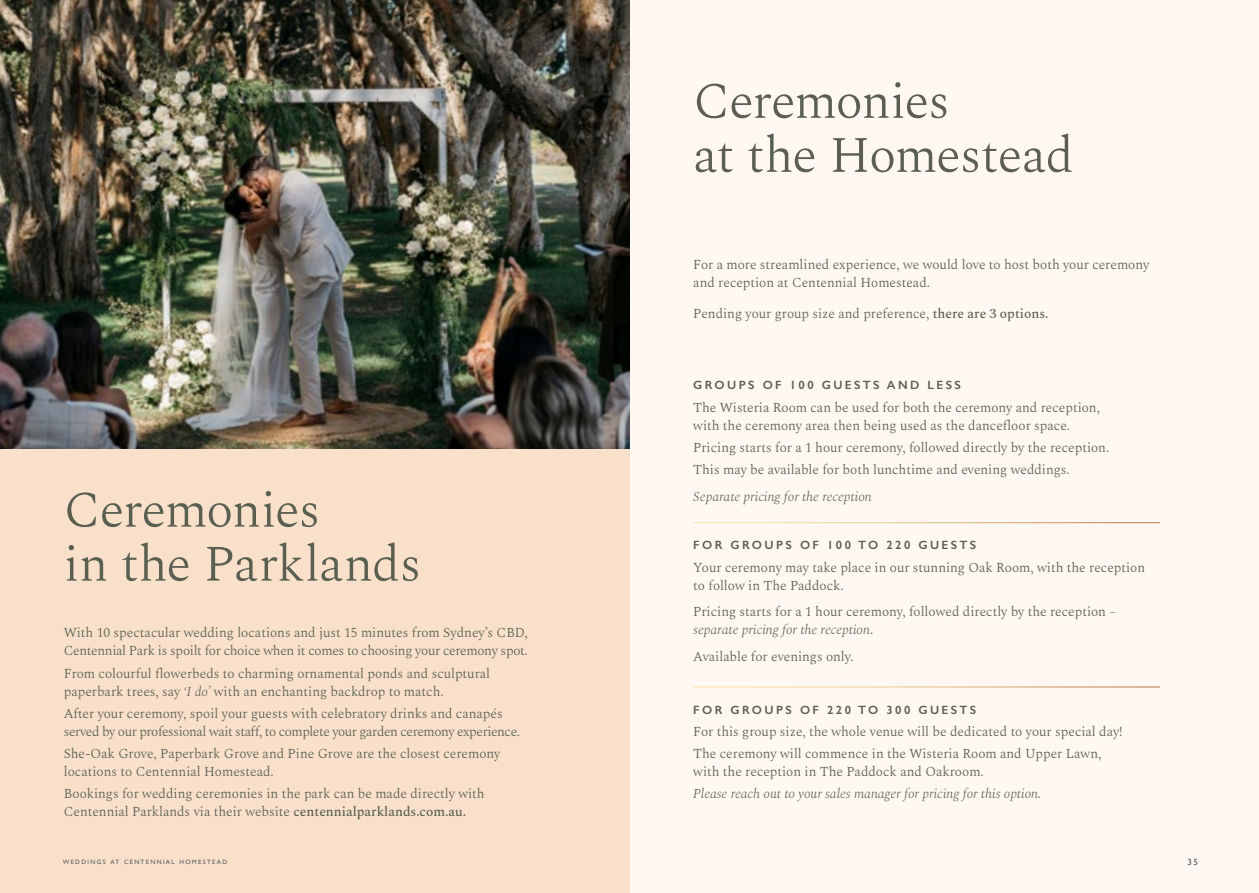
<style>
.page{position:relative;width:1259px;height:893px;background:#fef7f2}
.page>*{position:absolute;margin:0;border:0;box-sizing:border-box;transform-origin:0 0}
.t1{font:300 51px/54px "Spectral";letter-spacing:-.02em;color:#5b5f51}
.t2{font:300 13.5px/18px "Spectral";color:#5b5f51}
.t3{font:300 13.5px/18px "Spectral";letter-spacing:-.025em;color:#5b5f51}
.t4{font:italic 300 13.5px "Spectral";color:#5b5f51}
.t5{font:600 12px "Gill Sans";letter-spacing:.2em;color:#5b5f51}
.t6{font:9px "Gill Sans";color:#57585a}
.t7{font:6.3px "Gill Sans";letter-spacing:.22em;color:#57585a}
.s1{font-style:italic}
.s2{font-weight:500}
</style>
<div class="page">
<div style="left:0;top:449px;width:629px;height:444px;background:#f8e0cb"></div>
<img style="left:0;top:0;width:629px;height:449px">
<hr style="left:693px;top:522px;width:466px;height:1px;background:#fff">
<hr style="left:693px;top:687px;width:466px;height:1px;background:#fff">
<h1 class="t1" style="left:693px;top:70px;width:382px">Ceremonies<br>at the Homestead</h1>
<h1 class="t1" style="left:64px;top:479px;width:359px">Ceremonies<br>in the Parklands</h1>
<p class="t2" style="left:64px;top:623px;width:465px">With 10 spectacular wedding locations and just 15 minutes from Sydney’s CBD,<br>Centennial Park is spoilt for choice when it comes to choosing your ceremony spot.</p>
<p class="t2" style="left:64px;top:663px;width:428px">From colourful flowerbeds to charming ornamental ponds and sculptural paperbark trees, say <span class="s1">‘I do’</span> with an enchanting backdrop to match.</p>
<p class="t3" style="left:64px;top:703px;width:457px">After your ceremony, spoil your guests with celebratory drinks and canapés served by our professional wait staff, to complete your garden ceremony experience.</p>
<p class="t2" style="left:64px;top:744px;width:438px">She-Oak Grove, Paperbark Grove and Pine Grove are the closest ceremony locations to Centennial Homestead.</p>
<p class="t2" style="left:64px;top:784px;width:422px">Bookings for wedding ceremonies in the park can be made directly with<br>Centennial Parklands via their website <span class="s2">centennialparklands.com.au.</span></p>
<p class="t2" style="left:693px;top:255px;width:457px">For a more streamlined experience, we would love to host both your ceremony and reception at Centennial Homestead.</p>
<p class="t2" style="left:693px;top:303px;width:357px">Pending your group size and preference, <span class="s2">there are 3 options.</span></p>
<p class="t5" style="left:693px;top:378px;width:269px">GROUPS OF 100 GUESTS AND LESS</p>
<p class="t2" style="left:693px;top:397px;width:408px">The Wisteria Room can be used for both the ceremony and reception, with the ceremony area then being used as the dancefloor space.</p>
<p class="t2" style="left:693px;top:435px;width:417px;line-height:22.2px">Pricing starts for a 1 hour ceremony, followed directly by the reception.<br>This may be available for both lunchtime and evening weddings.</p>
<p class="t4" style="left:693px;top:486px;width:180px">Separate pricing for the reception</p>
<p class="t5" style="left:693px;top:538px;width:284px">FOR GROUPS OF 100 TO 220 GUESTS</p>
<p class="t2" style="left:693px;top:557px;width:453px">Your ceremony may take place in our stunning Oak Room, with the reception to follow in The Paddock.</p>
<p class="t2" style="left:693px;top:602px;width:424px">Pricing starts for a 1 hour ceremony, followed directly by the reception – <span class="s1">separate pricing for the reception</span>.</p>
<p class="t2" style="left:693px;top:646px;width:162px">Available for evenings only.</p>
<p class="t5" style="left:693px;top:702px;width:284px">FOR GROUPS OF 220 TO 300 GUESTS</p>
<p class="t2" style="left:693px;top:719px;width:431px;line-height:22.2px">For this group size, the whole venue will be dedicated to your special day!<br>The ceremony will commence in the Wisteria Room and Upper Lawn,</p>
<p class="t2" style="left:693px;top:762px;width:292px">with the reception in The Paddock and Oakroom.</p>
<p class="t4" style="left:693px;top:784px;width:350px">Please reach out to your sales manager for pricing for this option.</p>
<p class="t7" style="left:63px;top:858px;width:166px">WEDDINGS AT CENTENNIAL HOMESTEAD</p>
<p class="t6" style="left:1187px;top:856px;width:12px">35</p>
</div>
